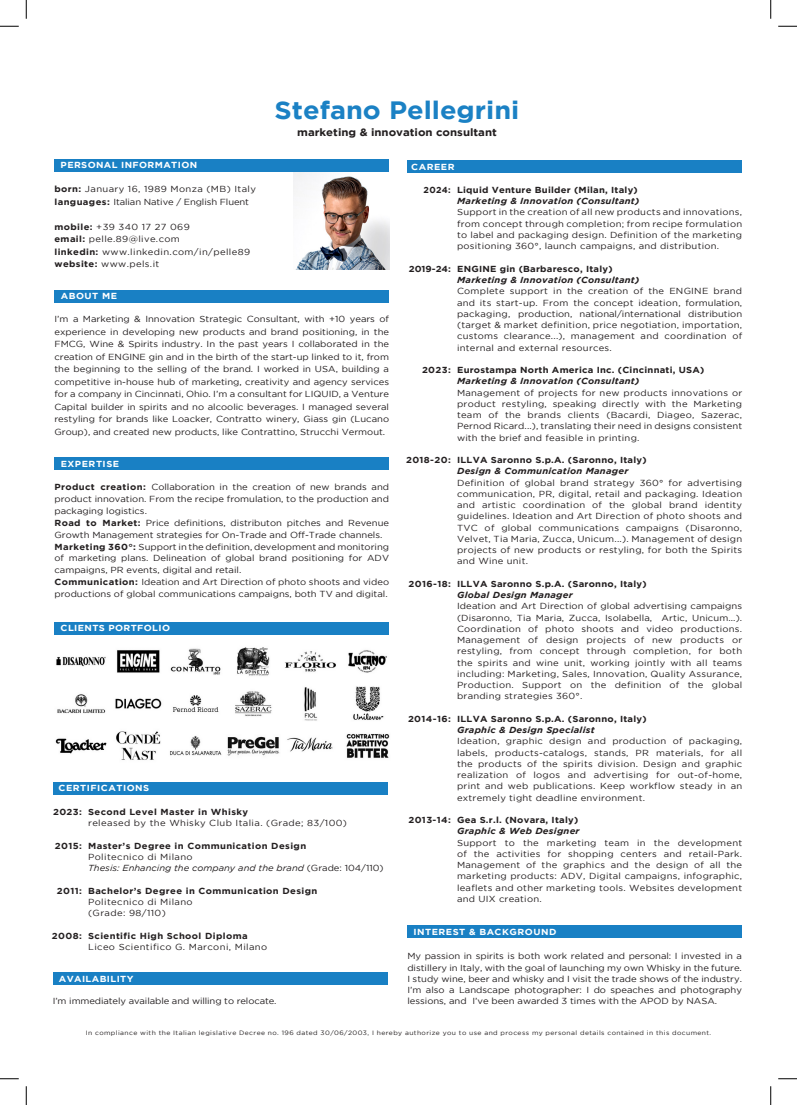
<style>
.page{position:relative;width:797px;height:1105px;background:#fff}
.page>*{position:absolute;margin:0;border:0;box-sizing:border-box;transform-origin:0 0}
.t1{font:700 25px "Gotham";color:#1b81c4;scale:1.08 1}
.t2{font:700 10.5px "Gotham";color:#231f20;scale:1.08 1}
.t3{font:8.75px/11.2px "Gotham";letter-spacing:.025em;color:#231f20;text-align:justify;scale:1.08 1}
.t4{font:700 8.75px "Gotham";letter-spacing:.025em;color:#231f20;scale:1.08 1}
.t5{font:8.75px/11.9px "Gotham";color:#231f20;scale:1.08 1}
.t6{font:italic 700 8.75px "Gotham";letter-spacing:.025em;color:#231f20;scale:1.08 1}
.t7{font:700 8.75px "Gotham";letter-spacing:.055em;color:#fff;scale:1.08 1}
.t8{font:8.75px "Gotham";letter-spacing:-.01em;color:#231f20;scale:1.08 1}
.t9{font:italic 8.75px "Gotham";color:#231f20;scale:1.08 1}
.t10{font:700 8.75px "Gotham";letter-spacing:.025em;color:#231f20}
.t11{font:6.25px "Gotham";letter-spacing:.06em;color:#231f20;scale:1.08 1}
.s1{font-weight:700}
.s2{font-style:normal}
</style>
<div class="page">
<div style="left:54px;top:159px;width:335px;height:13px;background:#1980c4"></div>
<div style="left:54px;top:290px;width:335px;height:13px;background:#1980c4"></div>
<div style="left:53px;top:782px;width:334px;height:13px;background:#1980c4"></div>
<div style="left:54px;top:457px;width:335px;height:13px;background:#1980c4"></div>
<div style="left:54px;top:622px;width:335px;height:13px;background:#1980c4"></div>
<div style="left:407px;top:925px;width:335px;height:13px;background:#1980c4"></div>
<img style="left:55px;top:647px;width:335px;height:113px">
<img style="left:293px;top:173px;width:96px;height:96px">
<div style="left:407px;top:160px;width:335px;height:13px;background:#1980c4"></div>
<div style="left:53px;top:972px;width:334px;height:13px;background:#1980c4"></div>
<svg style="left:0;top:25px;width:19px;height:2px"></svg>
<svg style="left:778px;top:25px;width:19px;height:2px"></svg>
<svg style="left:0;top:1078px;width:19px;height:1px"></svg>
<svg style="left:778px;top:1078px;width:19px;height:1px"></svg>
<svg style="left:25px;top:0;width:2px;height:19px"></svg>
<svg style="left:25px;top:1086px;width:2px;height:19px"></svg>
<svg style="left:770px;top:0;width:1px;height:19px"></svg>
<svg style="left:770px;top:1086px;width:1px;height:19px"></svg>
<p class="t1" style="left:275px;top:96px;width:228px">Stefano Pellegrini</p>
<p class="t2" style="left:297px;top:126px;width:186px">marketing &amp; innovation consultant</p>
<p class="t7" style="left:61px;top:160px;width:128px">PERSONAL INFORMATION</p>
<p class="t7" style="left:411px;top:161px;width:42px">CAREER</p>
<p class="t10" style="left:423px;top:185px;width:29px">2024:</p>
<p class="t3" style="left:54px;top:183px;width:188px"><span class="s1">born:</span> January 16, 1989 Monza (MB) Italy</p>
<p class="t8" style="left:54px;top:197px;width:182px"><span class="s1">languages:</span> Italian Native / English Fluent</p>
<p class="t3" style="left:54px;top:221px;width:127px"><span class="s1">mobile:</span> +39 340 17 27 069</p>
<p class="t3" style="left:54px;top:233px;width:118px"><span class="s1">email:</span> pelle.89@live.com</p>
<p class="t3" style="left:54px;top:246px;width:183px"><span class="s1">linkedin:</span> www.linkedin.com/in/pelle89</p>
<p class="t3" style="left:54px;top:258px;width:99px"><span class="s1">website:</span> www.pels.it</p>
<p class="t4" style="left:457px;top:185px;width:169px">Liquid Venture Builder (Milan, Italy)</p>
<p class="t6" style="left:457px;top:196px;width:170px">Marketing &amp; Innovation (Consultant)</p>
<p class="t3" style="left:457px;top:207px;width:265px">Support in the creation of all new products and innovations, from concept through completion; from recipe formulation to label and packaging design. Definition of the marketing positioning 360°, launch campaigns, and distribution.</p>
<p class="t4" style="left:457px;top:264px;width:145px">ENGINE gin (Barbaresco, Italy)</p>
<p class="t6" style="left:457px;top:275px;width:170px">Marketing &amp; Innovation (Consultant)</p>
<p class="t3" style="left:457px;top:285px;width:265px">Complete support in the creation of the ENGINE brand and its start-up. From the concept ideation, formulation, packaging, production, national/international distribution (target &amp; market definition, price negotiation, importation, customs clearance...), management and coordination of internal and external resources.</p>
<p class="t4" style="left:457px;top:365px;width:230px">Eurostampa North America Inc. (Cincinnati, USA)</p>
<p class="t6" style="left:457px;top:376px;width:170px">Marketing &amp; Innovation (Consultant)</p>
<p class="t3" style="left:457px;top:387px;width:265px">Management of projects for new products innovations or product restyling, speaking directly with the Marketing team of the brands clients (Bacardi, Diageo, Sazerac, Pernod Ricard...), translating their need in designs consistent with the brief and feasible in printing.</p>
<p class="t4" style="left:457px;top:455px;width:177px">ILLVA Saronno S.p.A. (Saronno, Italy)</p>
<p class="t6" style="left:457px;top:466px;width:160px">Design &amp; Communication Manager</p>
<p class="t3" style="left:457px;top:477px;width:265px">Definition of global brand strategy 360° for advertising communication, PR, digital, retail and packaging. Ideation and artistic coordination of the global brand identity guidelines. Ideation and Art Direction of photo shoots and TVC of global communications campaigns (Disaronno, Velvet, Tia Maria, Zucca, Unicum...). Management of design projects of new products or restyling, for both the Spirits and Wine unit.</p>
<p class="t4" style="left:457px;top:579px;width:177px">ILLVA Saronno S.p.A. (Saronno, Italy)</p>
<p class="t6" style="left:457px;top:590px;width:109px">Global Design Manager</p>
<p class="t3" style="left:457px;top:600px;width:265px">Ideation and Art Direction of global advertising campaigns (Disaronno, Tia Maria, Zucca, Isolabella, Artic, Unicum...).<br>Coordination of photo shoots and video productions.<br>Management of design projects of new products or restyling, from concept through completion, for both the spirits and wine unit, working jointly with all teams including: Marketing, Sales, Innovation, Quality Assurance, Production. Support on the definition of the global branding strategies 360°.</p>
<p class="t4" style="left:457px;top:714px;width:177px">ILLVA Saronno S.p.A. (Saronno, Italy)</p>
<p class="t6" style="left:457px;top:725px;width:129px">Graphic &amp; Design Specialist</p>
<p class="t3" style="left:457px;top:735px;width:265px">Ideation, graphic design and production of packaging, labels, products-catalogs, stands, PR materials, for all the products of the spirits division. Design and graphic realization of logos and advertising for out-of-home, print and web publications. Keep workflow steady in an extremely tight deadline environment.</p>
<p class="t4" style="left:457px;top:815px;width:114px">Gea S.r.l. (Novara, Italy)</p>
<p class="t6" style="left:457px;top:826px;width:115px">Graphic &amp; Web Designer</p>
<p class="t3" style="left:457px;top:837px;width:265px">Support to the marketing team in the development of the activities for shopping centers and retail-Park.<br>Management of the graphics and the design of all the marketing products: ADV, Digital campaigns, infographic, leaflets and other marketing tools. Websites development and UIX creation.</p>
<p class="t4" style="left:409px;top:264px;width:40px">2019-24:</p>
<p class="t7" style="left:61px;top:291px;width:54px">ABOUT ME</p>
<p class="t3" style="left:54px;top:313px;width:311px;line-height:12.5px">I’m a Marketing &amp; Innovation Strategic Consultant, with +10 years of experience in developing new products and brand positioning, in the FMCG, Wine &amp; Spirits industry. In the past years I collaborated in the creation of ENGINE gin and in the birth of the start-up linked to it, from the beginning to the selling of the brand. I worked in USA, building a competitive in-house hub of marketing, creativity and agency services for a company in Cincinnati, Ohio. I’m a consultant for LIQUID, a Venture Capital builder in spirits and no alcoolic beverages. I managed several restyling for brands like Loacker, Contratto winery, Giass gin (Lucano Group), and created new products, like Contrattino, Strucchi Vermout.</p>
<p class="t4" style="left:422px;top:365px;width:28px">2023:</p>
<p class="t4" style="left:406px;top:455px;width:43px">2018-20:</p>
<p class="t7" style="left:61px;top:458px;width:56px">EXPERTISE</p>
<p class="t3" style="left:54px;top:481px;width:311px;line-height:11.9px"><span class="s1">Product creation:</span> Collaboration in the creation of new brands and product innovation. From the recipe fromulation, to the production and packaging logistics.</p>
<p class="t5" style="left:54px;top:517px;width:311px"><span class="s1">Road to Market:</span> Price definitions, distributon pitches and Revenue<br>Growth Management strategies for On-Trade and Off-Trade channels.</p>
<p class="t3" style="left:54px;top:540px;width:311px;line-height:11.9px"><span class="s1">Marketing 360°:</span> Support in the definition, development and monitoring of marketing plans. Delineation of global brand positioning for ADV campaigns, PR events, digital and retail.</p>
<p class="t5" style="left:54px;top:576px;width:311px"><span class="s1">Communication:</span> Ideation and Art Direction of photo shoots and video productions of global communications campaigns, both TV and digital.</p>
<p class="t4" style="left:408px;top:579px;width:41px">2016-18:</p>
<p class="t7" style="left:61px;top:623px;width:103px">CLIENTS PORTFOLIO</p>
<p class="t4" style="left:408px;top:714px;width:41px">2014-16:</p>
<p class="t7" style="left:59px;top:783px;width:86px">CERTIFICATIONS</p>
<p class="t4" style="left:88px;top:807px;width:150px">Second Level Master in Whisky</p>
<p class="t3" style="left:88px;top:817px;width:241px">released by the Whisky Club Italia. (Grade; 83/100)</p>
<p class="t4" style="left:88px;top:840px;width:203px">Master’s Degree in Communication Design</p>
<p class="t3" style="left:88px;top:851px;width:98px">Politecnico di Milano</p>
<p class="t9" style="left:88px;top:863px;width:275px">Thesis: Enhancing the company and the brand <span class="s2">(Grade: 104/110)</span></p>
<p class="t4" style="left:88px;top:885px;width:214px">Bachelor’s Degree in Communication Design</p>
<p class="t3" style="left:88px;top:896px;width:98px">Politecnico di Milano</p>
<p class="t3" style="left:88px;top:907px;width:73px">(Grade: 98/110)</p>
<p class="t4" style="left:88px;top:930px;width:149px">Scientific High School Diploma</p>
<p class="t3" style="left:88px;top:941px;width:167px">Liceo Scientifico G. Marconi, Milano</p>
<p class="t4" style="left:53px;top:807px;width:28px">2023:</p>
<p class="t4" style="left:55px;top:840px;width:27px">2015:</p>
<p class="t4" style="left:57px;top:885px;width:25px">2011:</p>
<p class="t4" style="left:52px;top:930px;width:29px">2008:</p>
<p class="t4" style="left:408px;top:815px;width:41px">2013-14:</p>
<p class="t7" style="left:413px;top:926px;width:134px">INTEREST &amp; BACKGROUND</p>
<p class="t3" style="left:407px;top:950px;width:311px">My passion in spirits is both work related and personal: I invested in a distillery in Italy, with the goal of launching my own Whisky in the future.<br>I study wine, beer and whisky and I visit the trade shows of the industry.<br>I’m also a Landscape photographer: I do speaches and photography lessions, and I’ve been awarded 3 times with the APOD by NASA.</p>
<p class="t7" style="left:59px;top:973px;width:71px">AVAILABILITY</p>
<p class="t8" style="left:53px;top:996px;width:209px">I’m immediately available and willing to relocate.</p>
<p class="t11" style="left:86px;top:1030px;width:580px">In compliance with the Italian legislative Decree no. 196 dated 30/06/2003, I hereby authorize you to use and process my personal details contained in this document.</p>
</div>
